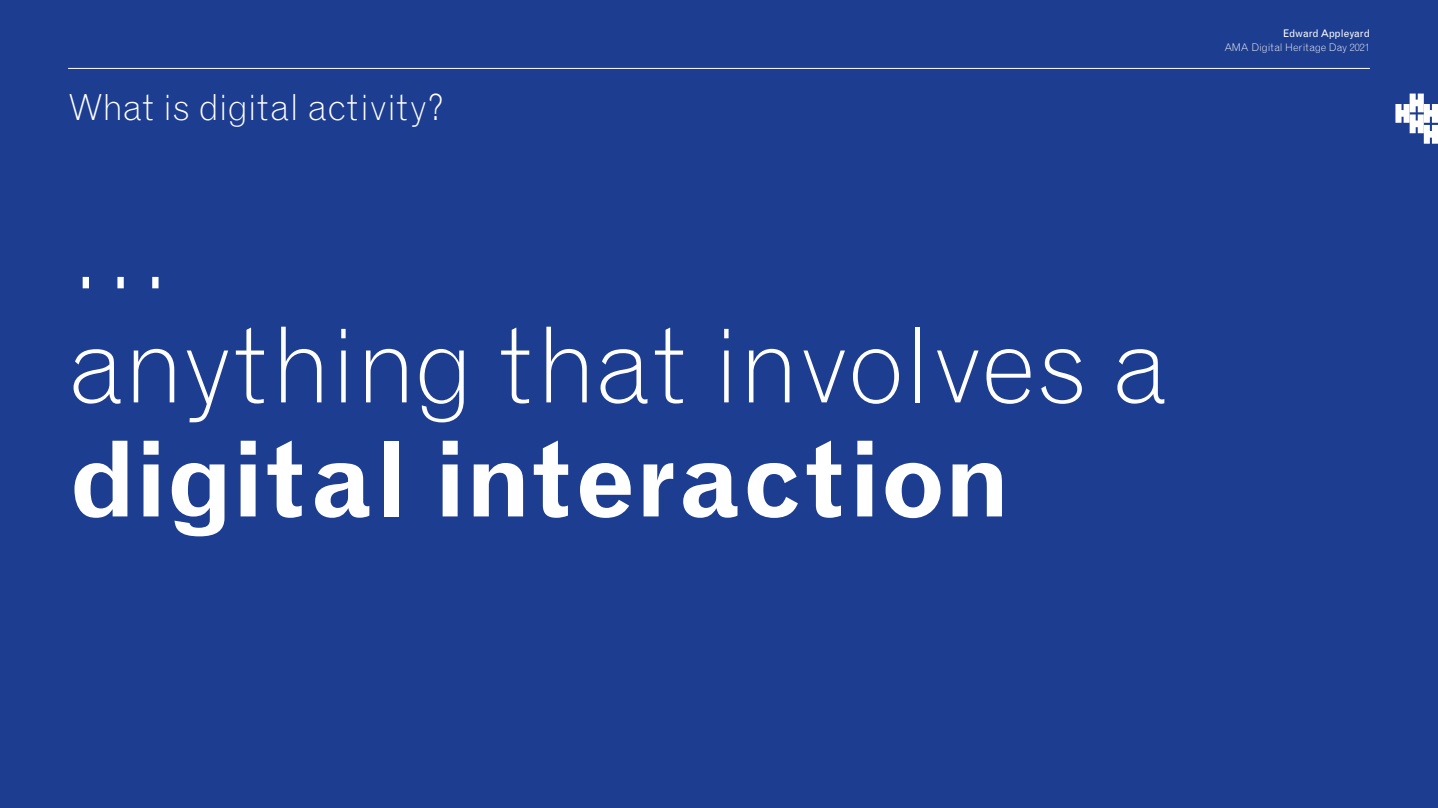
<style>
.page{position:relative;width:1438px;height:808px;background:#fff}
.page>*{position:absolute;margin:0;border:0;box-sizing:border-box;transform-origin:0 0}
.t1{font:300 105px/114px "Grotesque MT Std";letter-spacing:-.015em;color:#fff}
.t2{font:700 105px "Grotesque MT Std";letter-spacing:.005em;color:#fff}
.t3{font:300 36px "Grotesque MT Std";color:#fff}
.t4{font:300 10.5px "Grotesque MT Std";color:#fff}
.t5{font:10.5px "Grotesque MT Std";letter-spacing:-.01em;color:#fff}
</style>
<div class="page">
<div style="left:0;top:0;width:1437px;height:808px;background:#1d3d90"></div>
<hr style="left:68px;top:68px;width:1301px;height:1px;background:#fff">
<svg style="left:1395px;top:94px;width:42px;height:50px"></svg>
<h2 class="t3" style="left:68px;top:85px;width:378px">What is digital activity?</h2>
<h1 class="t1" style="left:68px;top:194px;width:1101px">…<br>anything that involves a</h1>
<h1 class="t2" style="left:68px;top:418px;width:944px">digital interaction</h1>
<p class="t5" style="left:1282px;top:28px;width:88px">Edward Appleyard</p>
<p class="t4" style="left:1224px;top:41px;width:147px">AMA Digital Heritage Day 2021</p>
</div>
